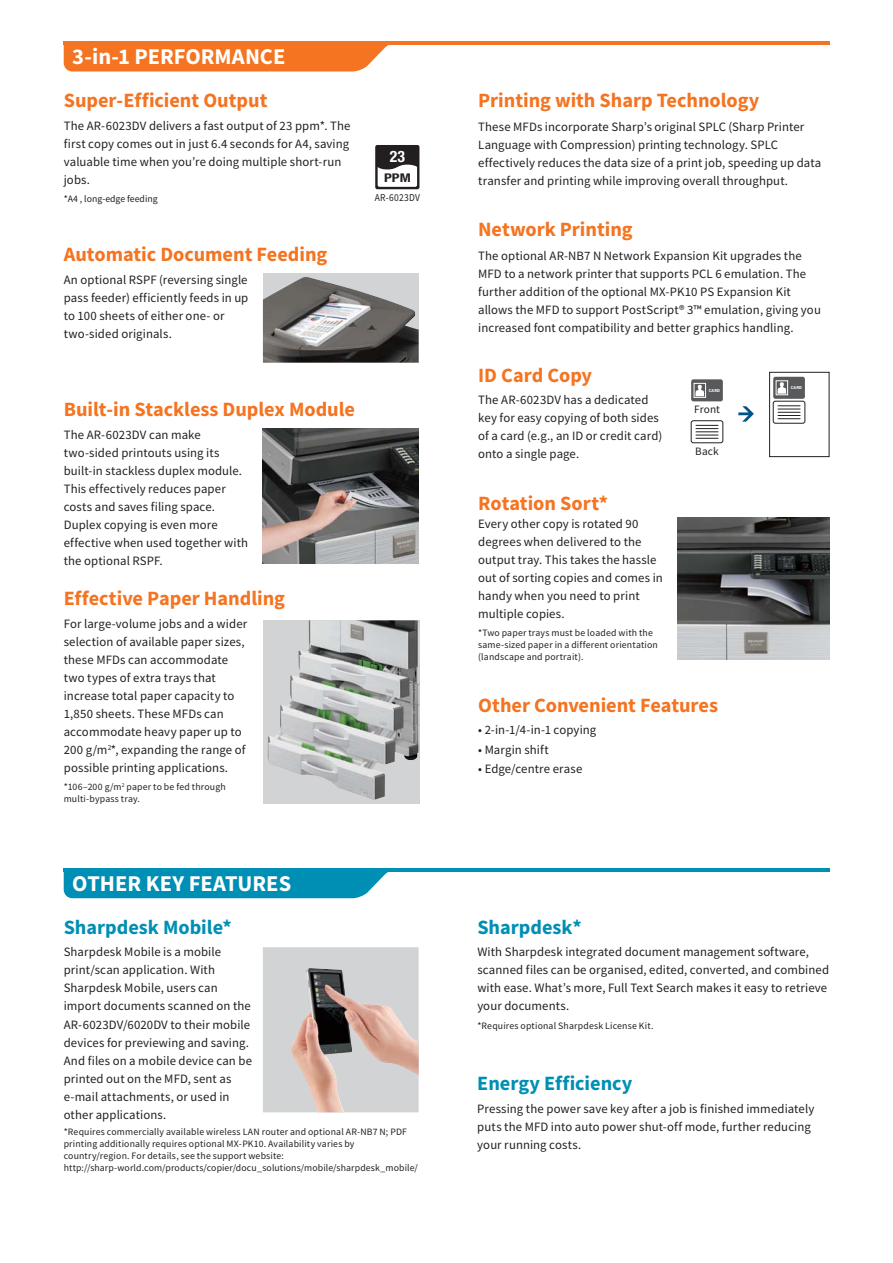
<style>
.page{position:relative;width:893px;height:1263px;background:#fff}
.page>*{position:absolute;margin:0;border:0;box-sizing:border-box;transform-origin:0 0}
.t1{font:700 22.5px "Source Sans Pro";color:#fff}
.t2{font:700 20.25px "Source Sans Pro";color:#f47421}
.t3{font:700 20.25px "Source Sans Pro";color:#008fb4}
.t4{font:700 condensed 15.75px "Helvetica Neue LT Std";color:#fff}
.t5{font:12.75px/18px "Source Sans Pro";letter-spacing:.01em;color:#231f20}
.t6{font:700 condensed 12px "Helvetica Neue LT Std";color:#231f20;scale:1.25 1}
.t7{font:11.25px "Source Sans Pro";letter-spacing:.015em;color:#231f20}
.t8{font:10.5px "Source Sans Pro";letter-spacing:.025em;color:#231f20;scale:.9 1}
.t9{font:9.75px/12px "Source Sans Pro";letter-spacing:.015em;color:#231f20}
.t10{font:700 4.5px "Source Sans Pro";letter-spacing:.035em;color:#fff}
</style>
<div class="page">
<svg style="left:375px;top:145px;width:44px;height:44px"></svg>
<div style="left:378px;top:147px;width:39px;height:40px;background:#231f20;border-radius:2px"></div>
<svg style="left:378px;top:165px;width:39px;height:22px"></svg>
<img style="left:677px;top:518px;width:153px;height:142px">
<div style="left:769px;top:372px;width:60px;height:85px;border:1px solid #231f20"></div>
<svg style="left:773px;top:401px;width:32px;height:22px"></svg>
<div style="left:773px;top:401px;width:32px;height:22px;border:1px solid #231f20;border-radius:2px"></div>
<svg style="left:778px;top:406px;width:22px;height:13px"></svg>
<div style="left:773px;top:377px;width:32px;height:22px;background:#58595b;border-radius:2px"></div>
<div style="left:776px;top:380px;width:12px;height:15px;border:1px solid #fff"></div>
<svg style="left:777px;top:382px;width:9px;height:12px"></svg>
<svg style="left:691px;top:421px;width:32px;height:22px"></svg>
<div style="left:691px;top:421px;width:32px;height:22px;border:1px solid #231f20;border-radius:2px"></div>
<svg style="left:696px;top:425px;width:22px;height:14px"></svg>
<div style="left:691px;top:379px;width:32px;height:22px;background:#58595b;border-radius:2px"></div>
<div style="left:694px;top:383px;width:12px;height:15px;border:1px solid #fff"></div>
<svg style="left:695px;top:385px;width:9px;height:11px"></svg>
<svg style="left:738px;top:406px;width:16px;height:16px"></svg>
<div style="left:263px;top:620px;width:156px;height:184px;background:#d1d3d4"></div>
<img style="left:268px;top:620px;width:151px;height:180px">
<img style="left:263px;top:429px;width:156px;height:135px">
<div style="left:263px;top:273px;width:156px;height:90px;background:#d1d3d4"></div>
<img style="left:263px;top:277px;width:156px;height:86px">
<hr style="left:64px;top:42px;width:766px;height:3px;background:#f47421">
<svg style="left:64px;top:45px;width:325px;height:27px;background:#f47c2f"></svg>
<div style="left:263px;top:947px;width:156px;height:165px;background:#d1d3d4"></div>
<img style="left:291px;top:968px;width:128px;height:144px">
<hr style="left:64px;top:868px;width:766px;height:4px;background:#008fb4">
<div style="left:64px;top:872px;width:324px;height:26px;background:#008fb4"></div>
<h1 class="t1" style="left:72px;top:48px;width:215px">3-in-1 PERFORMANCE</h1>
<h2 class="t2" style="left:64px;top:93px;width:205px">Super-Efficient Output</h2>
<p class="t5" style="left:64px;top:118px;width:288px">The AR-6023DV delivers a fast output of 23 ppm*. The first copy comes out in just 6.4 seconds for A4, saving valuable time when you’re doing multiple short-run jobs.</p>
<p class="t9" style="left:64px;top:193px;width:95px">*A4 , long-edge feeding</p>
<h2 class="t2" style="left:64px;top:247px;width:265px">Automatic Document Feeding</h2>
<p class="t5" style="left:64px;top:272px;width:186px">An optional RSPF (reversing single pass feeder) efficiently feeds in up to 100 sheets of either one- or two-sided originals.</p>
<p class="t4" style="left:390px;top:147px;width:17px">23</p>
<p class="t6" style="left:384px;top:171px;width:23px">PPM</p>
<p class="t8" style="left:375px;top:193px;width:52px">AR-6023DV</p>
<h2 class="t2" style="left:64px;top:402px;width:293px">Built-in Stackless Duplex Module</h2>
<p class="t5" style="left:64px;top:427px;width:186px">The AR-6023DV can make two-sided printouts using its built-in stackless duplex module.<br>This effectively reduces paper costs and saves filing space.<br>Duplex copying is even more effective when used together with the optional RSPF.</p>
<h2 class="t2" style="left:64px;top:591px;width:223px">Effective Paper Handling</h2>
<p class="t5" style="left:64px;top:616px;width:185px">For large-volume jobs and a wider selection of available paper sizes, these MFDs can accommodate two types of extra trays that increase total paper capacity to<br>1,850 sheets. These MFDs can accommodate heavy paper up to<br>200 g/m<sup>2</sup>*, expanding the range of possible printing applications.</p>
<p class="t9" style="left:64px;top:782px;width:164px">*106–200 g/m<sup>2</sup> paper to be fed through multi-bypass tray.</p>
<h1 class="t1" style="left:72px;top:875px;width:220px">OTHER KEY FEATURES</h1>
<h2 class="t3" style="left:64px;top:919px;width:170px">Sharpdesk Mobile*</h2>
<p class="t5" style="left:64px;top:944px;width:190px">Sharpdesk Mobile is a mobile print/scan application. With<br>Sharpdesk Mobile, users can import documents scanned on the<br>AR-6023DV/6020DV to their mobile devices for previewing and saving.<br>And files on a mobile device can be printed out on the MFD, sent as e-mail attachments, or used in other applications.</p>
<p class="t9" style="left:64px;top:1127px;width:356px">*Requires commercially available wireless LAN router and optional AR-NB7 N; PDF printing additionally requires optional MX-PK10. Availability varies by country/region. For details, see the support website: http://sharp-world.com/products/copier/docu_solutions/mobile/sharpdesk_mobile/</p>
<h2 class="t2" style="left:478px;top:93px;width:283px">Printing with Sharp Technology</h2>
<p class="t5" style="left:478px;top:119px;width:345px">These MFDs incorporate Sharp’s original SPLC (Sharp Printer Language with Compression) printing technology. SPLC effectively reduces the data size of a print job, speeding up data transfer and printing while improving overall throughput.</p>
<h2 class="t2" style="left:478px;top:221px;width:156px">Network Printing</h2>
<p class="t5" style="left:478px;top:248px;width:344px">The optional AR-NB7 N Network Expansion Kit upgrades the MFD to a network printer that supports PCL 6 emulation. The further addition of the optional MX-PK10 PS Expansion Kit allows the MFD to support PostScript® 3™ emulation, giving you increased font compatibility and better graphics handling.</p>
<h2 class="t2" style="left:478px;top:367px;width:115px">ID Card Copy</h2>
<p class="t5" style="left:478px;top:392px;width:186px">The AR-6023DV has a dedicated key for easy copying of both sides of a card (e.g., an ID or credit card) onto a single page.</p>
<h2 class="t2" style="left:478px;top:495px;width:132px">Rotation Sort*</h2>
<p class="t5" style="left:478px;top:516px;width:186px">Every other copy is rotated 90 degrees when delivered to the output tray. This takes the hassle out of sorting copies and comes in handy when you need to print multiple copies.</p>
<p class="t9" style="left:478px;top:628px;width:181px">*Two paper trays must be loaded with the same-sized paper in a different orientation (landscape and portrait).</p>
<p class="t10" style="left:709px;top:389px;width:13px">CARD</p>
<p class="t7" style="left:694px;top:405px;width:27px">Front</p>
<p class="t7" style="left:695px;top:446px;width:25px">Back</p>
<h2 class="t2" style="left:478px;top:697px;width:241px">Other Convenient Features</h2>
<p class="t5" style="left:478px;top:722px;width:120px">• 2-in-1/4-in-1 copying</p>
<p class="t5" style="left:478px;top:742px;width:72px">• Margin shift</p>
<p class="t5" style="left:478px;top:761px;width:106px">• Edge/centre erase</p>
<p class="t10" style="left:791px;top:386px;width:13px">CARD</p>
<h2 class="t3" style="left:477px;top:919px;width:106px">Sharpdesk*</h2>
<p class="t5" style="left:477px;top:944px;width:353px">With Sharpdesk integrated document management software, scanned files can be organised, edited, converted, and combined with ease. What’s more, Full Text Search makes it easy to retrieve your documents.</p>
<p class="t9" style="left:477px;top:1020px;width:178px">*Requires optional Sharpdesk License Kit.</p>
<h2 class="t3" style="left:477px;top:1076px;width:157px">Energy Efficiency</h2>
<p class="t5" style="left:477px;top:1101px;width:339px">Pressing the power save key after a job is finished immediately puts the MFD into auto power shut-off mode, further reducing your running costs.</p>
</div>
